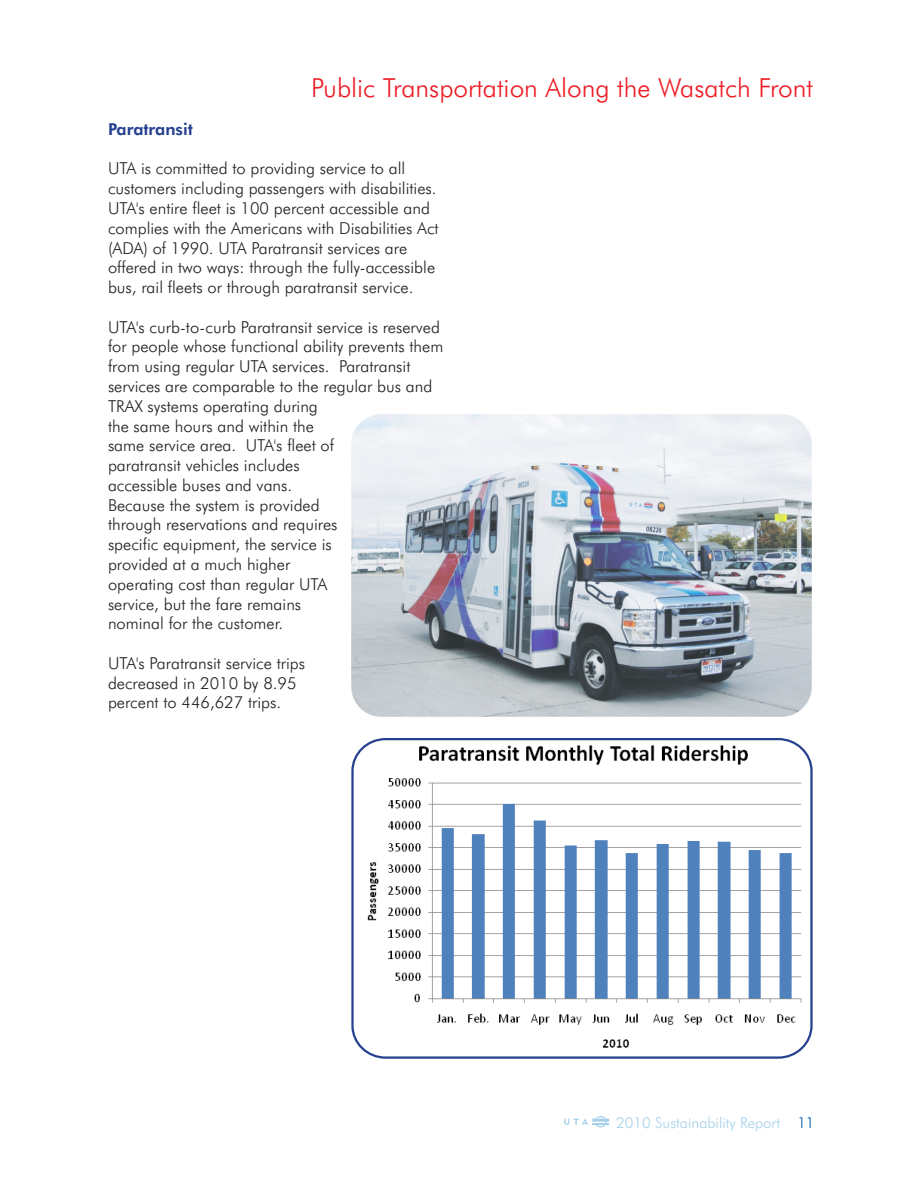
<style>
.page{position:relative;width:918px;height:1188px;background:#fff}
.page>*{position:absolute;margin:0;border:0;box-sizing:border-box;transform-origin:0 0}
.t1{font:300 26.25px "Futura BT";color:#ed1c24}
.t2{font:300 16.5px/19.8px "Futura BT";color:#231f20}
.t3{font:800 16.5px "Futura BT";color:#25408f}
.t4{font:300 15px "Futura BT";color:#a6d0ea}
.s1{color:#0054a6}
</style>
<div class="page">
<img style="left:352px;top:739px;width:459px;height:319px;border-radius:32px">
<div style="left:351px;top:738px;width:462px;height:321px;border:2px solid #25408f;border-radius:32px"></div>
<img style="left:352px;top:414px;width:459px;height:303px">
<svg style="left:564px;top:1116px;width:45px;height:11px"></svg>
<h1 class="t1" style="left:311px;top:77px;width:504px">Public Transportation Along the Wasatch Front</h1>
<p class="t3" style="left:108px;top:122px;width:86px">Paratransit</p>
<p class="t2" style="left:108px;top:160px;width:332px">UTA is committed to providing service to all customers including passengers with disabilities.<br>UTA's entire fleet is 100 percent accessible and complies with the Americans with Disabilities Act (ADA) of 1990. UTA Paratransit services are offered in two ways: through the fully-accessible bus, rail fleets or through paratransit service.</p>
<p class="t2" style="left:108px;top:319px;width:337px">UTA's curb-to-curb Paratransit service is reserved for people whose functional ability prevents them from using regular UTA services. Paratransit services are comparable to the regular bus and TRAX systems operating during<br>the same hours and within the<br>same service area. UTA's fleet of<br>paratransit vehicles includes<br>accessible buses and vans.<br>Because the system is provided<br>through reservations and requires<br>specific equipment, the service is<br>provided at a much higher<br>operating cost than regular UTA<br>service, but the fare remains<br>nominal for the customer.</p>
<p class="t2" style="left:108px;top:655px;width:199px">UTA's Paratransit service trips decreased in 2010 by 8.95 percent to 446,627 trips.</p>
<p class="t4" style="left:616px;top:1116px;width:200px">2010 Sustainability Report <span class="s1">11</span></p>
</div>
